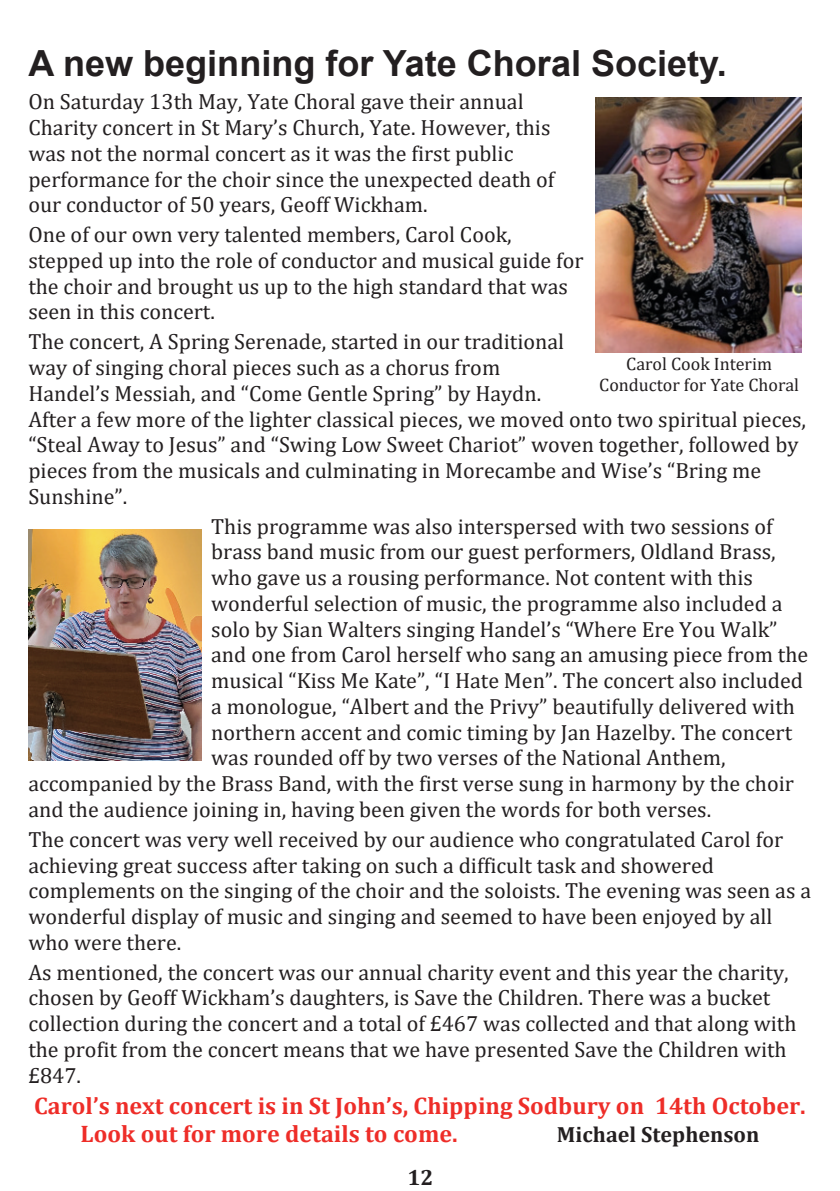
<style>
.page{position:relative;width:840px;height:1191px;background:#fff}
.page>*{position:absolute;margin:0;border:0;box-sizing:border-box;transform-origin:0 0}
.t1{font:700 36px "Arial";color:#231f20}
.t2{font:700 24px/28px "Cambria";color:#ee2d28}
.t3{font:22px/25.8px "Cambria";color:#231f20}
.t4{font:700 22px "Cambria";color:#231f20}
.t5{font:18px/21px "Cambria";color:#231f20;text-align:center}
</style>
<div class="page">
<img style="left:595px;top:98px;width:205px;height:254px">
<img style="left:28px;top:530px;width:173px;height:230px">
<h1 class="t1" style="left:28px;top:49px;width:699px">A new beginning for Yate Choral Society.</h1>
<p class="t3" style="left:28px;top:90px;width:527px">On Saturday 13th May, Yate Choral gave their annual Charity concert in St Mary’s Church, Yate. However, this was not the normal concert as it was the first public performance for the choir since the unexpected death of our conductor of 50 years, Geoff Wickham.</p>
<p class="t3" style="left:28px;top:223px;width:556px">One of our own very talented members, Carol Cook, stepped up into the role of conductor and musical guide for the choir and brought us up to the high standard that was seen in this concert.</p>
<p class="t3" style="left:28px;top:330px;width:778px">The concert, A Spring Serenade, started in our traditional<br>way of singing choral pieces such as a chorus from<br>Handel’s Messiah, and “Come Gentle Spring” by Haydn.<br>After a few more of the lighter classical pieces, we moved onto two spiritual pieces, “Steal Away to Jesus” and “Swing Low Sweet Chariot” woven together, followed by pieces from the musicals and culminating in Morecambe and Wise’s “Bring me Sunshine”.</p>
<p class="t3" style="left:211px;top:514px;width:563px">This programme was also interspersed with two sessions of</p>
<p class="t3" style="left:211px;top:540px;width:565px">brass band music from our guest performers, Oldland Brass,</p>
<p class="t3" style="left:211px;top:566px;width:543px">who gave us a rousing performance. Not content with this</p>
<p class="t3" style="left:211px;top:592px;width:572px">wonderful selection of music, the programme also included a</p>
<p class="t3" style="left:211px;top:617px;width:567px">solo by Sian Walters singing Handel’s “Where Ere You Walk”</p>
<p class="t3" style="left:211px;top:643px;width:598px">and one from Carol herself who sang an amusing piece from the</p>
<p class="t3" style="left:211px;top:669px;width:593px">musical “Kiss Me Kate”, “I Hate Men”. The concert also included</p>
<p class="t3" style="left:211px;top:695px;width:585px">a monologue, “Albert and the Privy” beautifully delivered with</p>
<p class="t3" style="left:211px;top:720px;width:582px">northern accent and comic timing by Jan Hazelby. The concert</p>
<p class="t3" style="left:211px;top:746px;width:515px">was rounded off by two verses of the National Anthem,</p>
<p class="t3" style="left:28px;top:772px;width:766px">accompanied by the Brass Band, with the first verse sung in harmony by the choir</p>
<p class="t3" style="left:28px;top:798px;width:684px">and the audience joining in, having been given the words for both verses.</p>
<p class="t3" style="left:28px;top:827px;width:783px">The concert was very well received by our audience who congratulated Carol for achieving great success after taking on such a difficult task and showered complements on the singing of the choir and the soloists. The evening was seen as a wonderful display of music and singing and seemed to have been enjoyed by all who were there.</p>
<p class="t3" style="left:28px;top:960px;width:769px">As mentioned, the concert was our annual charity event and this year the charity, chosen by Geoff Wickham’s daughters, is Save the Children. There was a bucket collection during the concert and a total of £467 was collected and that along with the profit from the concert means that we have presented Save the Children with £847.</p>
<p class="t2" style="left:80px;top:1093px;width:726px;text-indent:-46px">Carol’s next concert is in St John’s, Chipping Sodbury on 14th October.<br>Look out for more details to come.</p>
<p class="t5" style="left:599px;top:354px;width:201px">Carol Cook Interim<br>Conductor for Yate Choral</p>
<p class="t4" style="left:556px;top:1125px;width:204px">Michael Stephenson</p>
<p class="t4" style="left:407px;top:1167px;width:28px">12</p>
</div>
